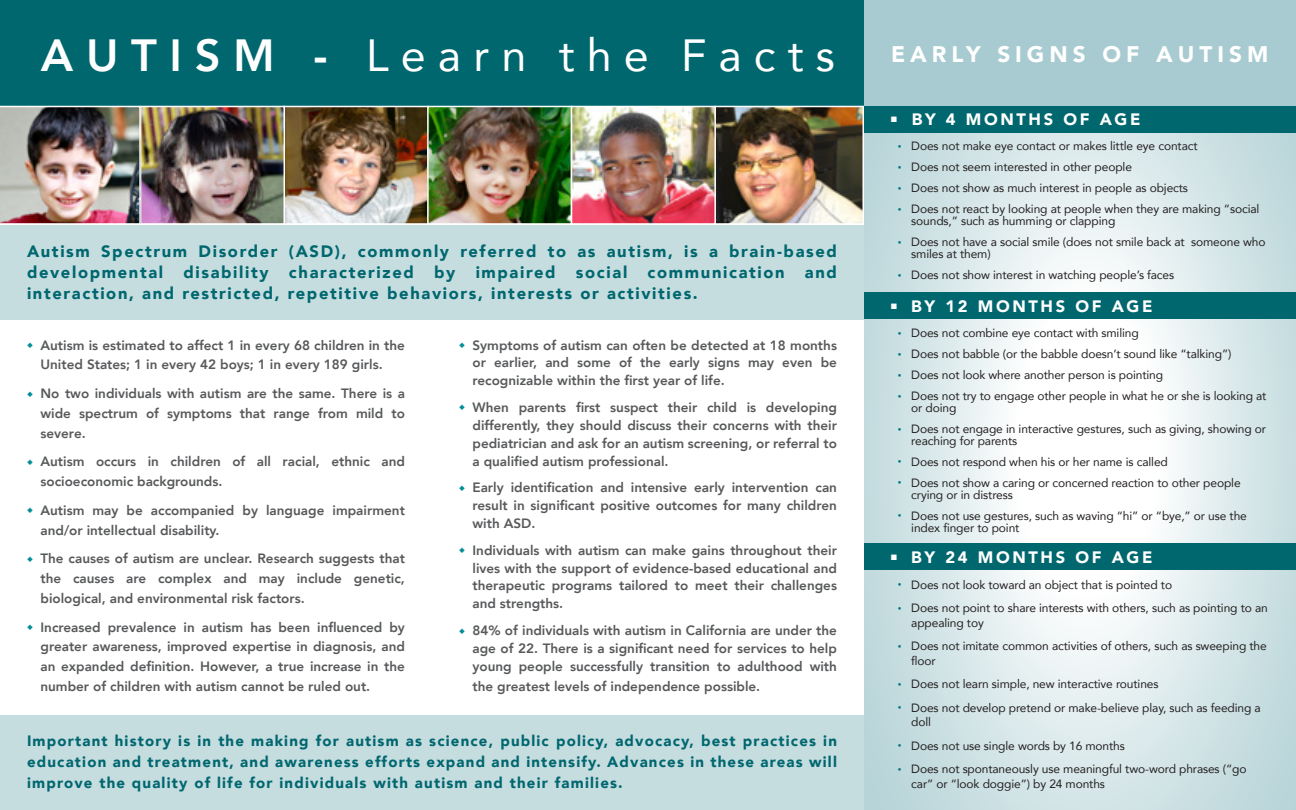
<style>
.page{position:relative;width:1296px;height:810px;background:#fff}
.page>*{position:absolute;margin:0;border:0;box-sizing:border-box;transform-origin:0 0}
.t1{font:45px "Avenir";letter-spacing:.27em;color:#fff}
.t2{font:900 22.5px "Avenir";letter-spacing:.225em;color:#fff}
.t3{font:900 16.5px/21px "Avenir";letter-spacing:.1em;color:#00676f;text-align:justify}
.t4{font:900 16.5px "Avenir";letter-spacing:.16em;color:#fff}
.t5{font:900 15px/21px "Avenir";letter-spacing:.08em;color:#00676f;text-align:justify}
.t6{font:800 13.5px/17.9px "Avenir";color:#58595b;text-align:justify}
.t7{font:12px/12px "Avenir";letter-spacing:-.01em;color:#231f20}
.s1{font-weight:800}
.s2{font-family:"Monotype Sorts";font-weight:400;font-size:7.5px;color:#008e98}
.s3{font-weight:500;font-size:7.5px;color:#007b85}
</style>
<div class="page">
<svg style="left:864px;top:133px;width:432px;height:677px"></svg>
<div style="left:0;top:225px;width:864px;height:95px;background:#c6dde0"></div>
<div style="left:0;top:0;width:864px;height:108px;background:#00676f"></div>
<div style="left:864px;top:292px;width:432px;height:28px;background:#00676f"></div>
<div style="left:864px;top:543px;width:432px;height:27px;background:#00676f"></div>
<img style="left:143px;top:109px;width:718px;height:113px">
<div style="left:284px;top:106px;width:145px;height:119px;border:2px solid #fff"></div>
<div style="left:140px;top:106px;width:145px;height:119px;border:2px solid #fff"></div>
<img style="left:0;top:106px;width:141px;height:119px">
<div style="left:427px;top:106px;width:145px;height:119px;border:2px solid #fff"></div>
<div style="left:714px;top:106px;width:150px;height:119px;border:2px solid #fff"></div>
<div style="left:571px;top:106px;width:145px;height:119px;border:2px solid #fff"></div>
<div style="left:864px;top:0;width:432px;height:108px;background:#a7cbd0"></div>
<div style="left:864px;top:106px;width:432px;height:27px;background:#00676f"></div>
<div style="left:0;top:716px;width:864px;height:94px;background:#c6dde0"></div>
<h1 class="t1" style="left:41px;top:19px;width:795px"><span class="s1">AUTISM -</span> Learn the Facts</h1>
<p class="t3" style="left:27px;top:240px;width:812px">Autism Spectrum Disorder (ASD), commonly referred to as autism, is a brain-based developmental disability characterized by impaired social communication and interaction, and restricted, repetitive behaviors, interests or activities.</p>
<p class="t6" style="left:40px;top:334px;width:366px;line-height:19.8px;text-indent:-13px"><span class="s2">X</span> Autism is estimated to affect 1 in every 68 children in the<br>United States; 1 in every 42 boys; 1 in every 189 girls.</p>
<p class="t6" style="left:40px;top:383px;width:366px;line-height:19.8px;text-indent:-13px"><span class="s2">X</span> No two individuals with autism are the same. There is a wide spectrum of symptoms that range from mild to severe.</p>
<p class="t6" style="left:40px;top:451px;width:366px;line-height:19.8px;text-indent:-13px"><span class="s2">X</span> Autism occurs in children of all racial, ethnic and socioeconomic backgrounds.</p>
<p class="t6" style="left:40px;top:499px;width:366px;line-height:19.8px;text-indent:-13px"><span class="s2">X</span> Autism may be accompanied by language impairment and/or intellectual disability.</p>
<p class="t6" style="left:40px;top:548px;width:366px;line-height:19.8px;text-indent:-13px"><span class="s2">X</span> The causes of autism are unclear. Research suggests that the causes are complex and may include genetic, biological, and environmental risk factors.</p>
<p class="t6" style="left:40px;top:616px;width:366px;line-height:19.8px;text-indent:-13px"><span class="s2">X</span> Increased prevalence in autism has been influenced by greater awareness, improved expertise in diagnosis, and an expanded definition. However, a true increase in the number of children with autism cannot be ruled out.</p>
<p class="t6" style="left:472px;top:335px;width:366px;text-indent:-13px"><span class="s2">X</span> Symptoms of autism can often be detected at 18 months or earlier, and some of the early signs may even be recognizable within the first year of life.</p>
<p class="t6" style="left:472px;top:397px;width:366px;text-indent:-13px"><span class="s2">X</span> When parents first suspect their child is developing differently, they should discuss their concerns with their pediatrician and ask for an autism screening, or referral to a qualified autism professional.</p>
<p class="t6" style="left:472px;top:478px;width:366px;text-indent:-13px"><span class="s2">X</span> Early identification and intensive early intervention can result in significant positive outcomes for many children with ASD.</p>
<p class="t6" style="left:472px;top:540px;width:366px;text-indent:-13px"><span class="s2">X</span> Individuals with autism can make gains throughout their lives with the support of evidence-based educational and therapeutic programs tailored to meet their challenges and strengths.</p>
<p class="t6" style="left:472px;top:621px;width:366px;text-indent:-13px"><span class="s2">X</span> 84% of individuals with autism in California are under the age of 22. There is a significant need for services to help young people successfully transition to adulthood with</p>
<p class="t6" style="left:472px;top:676px;width:289px">the greatest levels of independence possible.</p>
<p class="t5" style="left:27px;top:729px;width:811px">Important history is in the making for autism as science, public policy, advocacy, best practices in education and treatment, and awareness efforts expand and intensify. Advances in these areas will improve the quality of life for individuals with autism and their families.</p>
<h2 class="t2" style="left:891px;top:35px;width:379px">EARLY SIGNS OF AUTISM</h2>
<p class="t4" style="left:891px;top:105px;width:251px"><sup>N</sup> BY 4 MONTHS OF AGE</p>
<p class="t7" style="left:898px;top:140px;width:301px"><span class="s3">•</span> Does not make eye contact or makes little eye contact</p>
<p class="t7" style="left:898px;top:161px;width:236px"><span class="s3">•</span> Does not seem interested in other people</p>
<p class="t7" style="left:898px;top:182px;width:292px"><span class="s3">•</span> Does not show as much interest in people as objects</p>
<p class="t7" style="left:911px;top:203px;width:350px;text-indent:-14px"><span class="s3">•</span> Does not react by looking at people when they are making “social sounds,” such as humming or clapping</p>
<p class="t7" style="left:911px;top:236px;width:356px;text-indent:-14px"><span class="s3">•</span> Does not have a social smile (does not smile back at someone who smiles at them)</p>
<p class="t7" style="left:898px;top:268px;width:278px"><span class="s3">•</span> Does not show interest in watching people’s faces</p>
<p class="t4" style="left:891px;top:292px;width:263px"><sup>N</sup> BY 12 MONTHS OF AGE</p>
<p class="t7" style="left:898px;top:327px;width:243px"><span class="s3">•</span> Does not combine eye contact with smiling</p>
<p class="t7" style="left:898px;top:348px;width:335px"><span class="s3">•</span> Does not babble (or the babble doesn’t sound like “talking”)</p>
<p class="t7" style="left:898px;top:369px;width:267px"><span class="s3">•</span> Does not look where another person is pointing</p>
<p class="t7" style="left:911px;top:390px;width:357px;text-indent:-14px"><span class="s3">•</span> Does not try to engage other people in what he or she is looking at or doing</p>
<p class="t7" style="left:911px;top:423px;width:356px;text-indent:-14px"><span class="s3">•</span> Does not engage in interactive gestures, such as giving, showing or reaching for parents</p>
<p class="t7" style="left:898px;top:455px;width:272px"><span class="s3">•</span> Does not respond when his or her name is called</p>
<p class="t7" style="left:911px;top:476px;width:331px;text-indent:-14px"><span class="s3">•</span> Does not show a caring or concerned reaction to other people crying or in distress</p>
<p class="t7" style="left:911px;top:509px;width:337px;text-indent:-14px"><span class="s3">•</span> Does not use gestures, such as waving “hi” or “bye,” or use the index finger to point</p>
<p class="t4" style="left:891px;top:543px;width:263px"><sup>N</sup> BY 24 MONTHS OF AGE</p>
<p class="t7" style="left:898px;top:578px;width:276px"><span class="s3">•</span> Does not look toward an object that is pointed to</p>
<p class="t7" style="left:911px;top:600px;width:358px;line-height:14.5px;text-indent:-14px"><span class="s3">•</span> Does not point to share interests with others, such as pointing to an appealing toy</p>
<p class="t7" style="left:911px;top:638px;width:357px;line-height:14.5px;text-indent:-14px"><span class="s3">•</span> Does not imitate common activities of others, such as sweeping the floor</p>
<p class="t7" style="left:898px;top:678px;width:262px"><span class="s3">•</span> Does not learn simple, new interactive routines</p>
<p class="t7" style="left:911px;top:700px;width:351px;line-height:14.5px;text-indent:-14px"><span class="s3">•</span> Does not develop pretend or make-believe play, such as feeding a doll</p>
<p class="t7" style="left:898px;top:739px;width:229px"><span class="s3">•</span> Does not use single words by 16 months</p>
<p class="t7" style="left:911px;top:761px;width:337px;line-height:14.5px;text-indent:-14px"><span class="s3">•</span> Does not spontaneously use meaningful two-word phrases (“go car” or “look doggie”) by 24 months</p>
</div>
